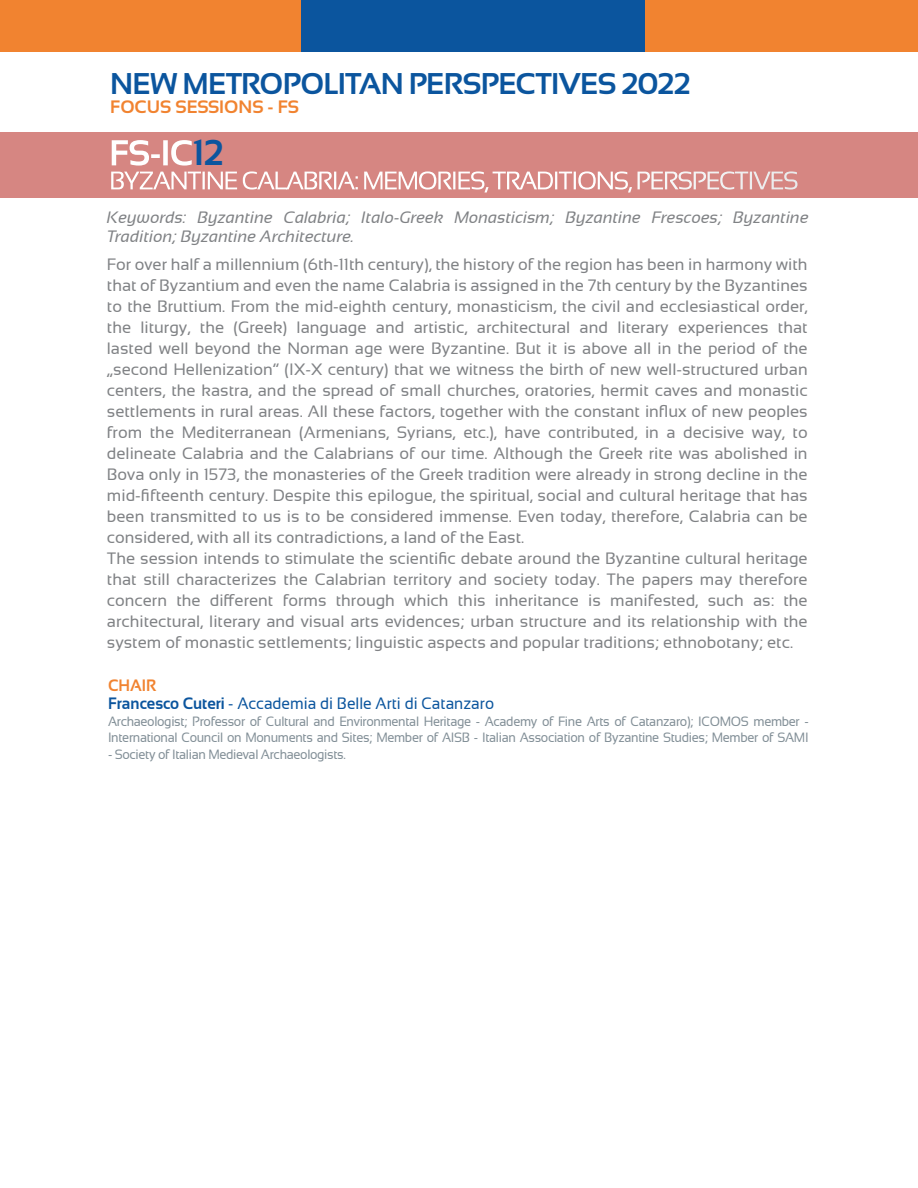
<style>
.page{position:relative;width:918px;height:1188px;background:#fff}
.page>*{position:absolute;margin:0;border:0;box-sizing:border-box;transform-origin:0 0}
.t1{font:700 36px "Sansation";letter-spacing:-.025em;color:#fff}
.t2{font:700 30px "Sansation";letter-spacing:-.025em;color:#0b559e}
.t3{font:25.5px "Sansation";letter-spacing:-.06em;color:#fff}
.t4{font:700 18px "Sansation";color:#f18330}
.t5{font:16.5px/21px "Sansation";color:#808285}
.t6{font:italic 16.5px/19.5px "Sansation";color:#808285}
.t7{font:16.5px/18px "Sansation";color:#0b559e;scale:.94 1}
.t8{font:13.5px/16.5px "Sansation";letter-spacing:-.025em;color:#828f97;scale:.94 1}
.s1{color:#0b559e}
.s2{font-weight:700;color:#f18330}
.s3{font-weight:700}
</style>
<div class="page">
<div style="left:0;top:132px;width:918px;height:65px;background:#d68682"></div>
<div style="left:0;top:0;width:302px;height:52px;background:#f18330"></div>
<div style="left:301px;top:0;width:347px;height:52px;background:#0b559e"></div>
<div style="left:645px;top:0;width:273px;height:52px;background:#f18330"></div>
<h2 class="t2" style="left:110px;top:67px;width:582px">NEW METROPOLITAN PERSPECTIVES 2022</h2>
<p class="t4" style="left:110px;top:97px;width:191px">FOCUS SESSIONS - FS</p>
<h1 class="t1" style="left:109px;top:133px;width:116px">FS-IC<span class="s1">12</span></h1>
<h3 class="t3" style="left:109px;top:166px;width:691px">BYZANTINE CALABRIA: MEMORIES, TRADITIONS, PERSPECTIVES</h3>
<p class="t6" style="left:107px;top:207px;width:703px">Keywords: Byzantine Calabria; Italo-Greek Monasticism; Byzantine Frescoes; Byzantine<br>Tradition; Byzantine Architecture.</p>
<p class="t5" style="left:107px;top:254px;width:702px">For over half a millennium (6th-11th century), the history of the region has been in harmony with that of Byzantium and even the name Calabria is assigned in the 7th century by the Byzantines to the Bruttium. From the mid-eighth century, monasticism, the civil and ecclesiastical order, the liturgy, the (Greek) language and artistic, architectural and literary experiences that lasted well beyond the Norman age were Byzantine. But it is above all in the period of the „second Hellenization“ (IX-X century) that we witness the birth of new well-structured urban centers, the kastra, and the spread of small churches, oratories, hermit caves and monastic settlements in rural areas. All these factors, together with the constant influx of new peoples from the Mediterranean (Armenians, Syrians, etc.), have contributed, in a decisive way, to delineate Calabria and the Calabrians of our time. Although the Greek rite was abolished in Bova only in 1573, the monasteries of the Greek tradition were already in strong decline in the mid-fifteenth century. Despite this epilogue, the spiritual, social and cultural heritage that has been transmitted to us is to be considered immense. Even today, therefore, Calabria can be considered, with all its contradictions, a land of the East.<br>The session intends to stimulate the scientific debate around the Byzantine cultural heritage that still characterizes the Calabrian territory and society today. The papers may therefore concern the different forms through which this inheritance is manifested, such as: the architectural, literary and visual arts evidences; urban structure and its relationship with the system of monastic settlements; linguistic aspects and popular traditions; ethnobotany; etc.</p>
<p class="t7" style="left:108px;top:677px;width:412px"><span class="s2">CHAIR<br></span><span class="s3">Francesco Cuteri</span> - Accademia di Belle Arti di Catanzaro</p>
<p class="t8" style="left:108px;top:713px;width:747px">Archaeologist; Professor of Cultural and Environmental Heritage - Academy of Fine Arts of Catanzaro); ICOMOS member -<br>International Council on Monuments and Sites; Member of AISB - Italian Association of Byzantine Studies; Member of SAMI</p>
<p class="t8" style="left:108px;top:746px;width:255px">- Society of Italian Medieval Archaeologists.</p>
</div>
